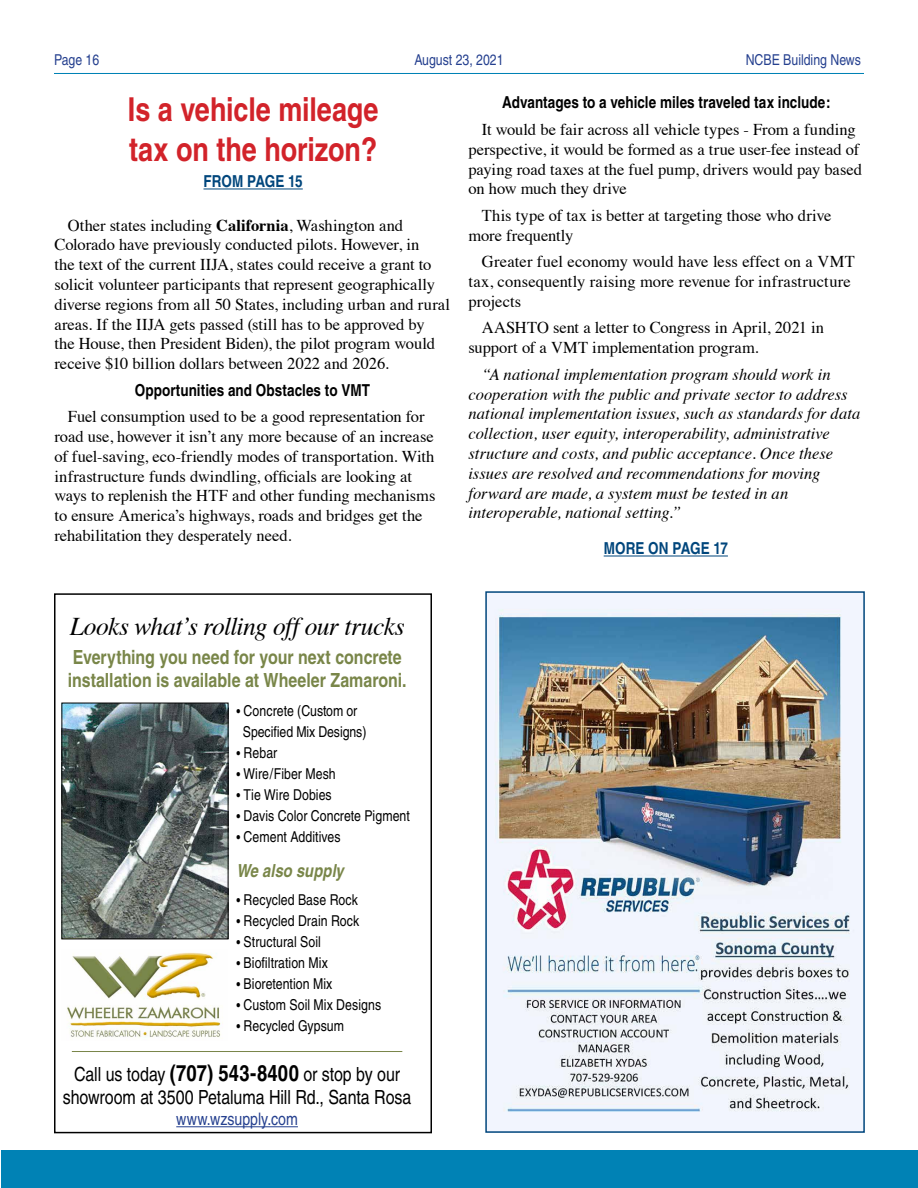
<style>
.page{position:relative;width:918px;height:1188px;background:#fff}
.page>*{position:absolute;margin:0;border:0;box-sizing:border-box;transform-origin:0 0}
.t1{font:700 condensed 33px/39.6px "Helvetica";letter-spacing:-.005em;color:#d2232a}
.t2{font:italic 25.5px "Times";letter-spacing:-.02em;color:#000}
.t3{font:700 condensed 19.5px/22.5px "Helvetica";color:#798649}
.t4{font:condensed 19.5px/23.4px "Helvetica";letter-spacing:-.005em;color:#000;text-align:center}
.t5{font:italic 700 condensed 18px "Helvetica";letter-spacing:.005em;color:#798649}
.t6{font:condensed 17.25px "Helvetica";color:#25408f}
.t7{font:16.5px/19.8px "Times";letter-spacing:-.005em;color:#000}
.t8{font:italic 16.5px/19.8px "Times";color:#000}
.t9{font:700 condensed 16.5px "Helvetica";color:#000}
.t10{font:700 condensed 16.5px "Helvetica";color:#00467c}
.t11{font:condensed 15px/21px "Helvetica";letter-spacing:.005em;color:#000}
.t12{font:condensed 15px "Helvetica";color:#25408f}
.s1{font-weight:700}
.s2{font-size:13.5px}
.s3{font-weight:700;font-size:22.5px}
</style>
<div class="page">
<div style="left:1px;top:1150px;width:917px;height:38px;background:#0082b5"></div>
<hr style="left:54px;top:73px;width:810px;height:1px;background:#0082b5">
<hr style="left:203px;top:189px;width:100px;height:1px;background:#00467c">
<hr style="left:604px;top:556px;width:124px;height:1px;background:#00467c">
<img style="left:488px;top:594px;width:374px;height:536px">
<div style="left:485px;top:591px;width:380px;height:542px;border:2px solid #00467c"></div>
<img style="left:64px;top:705px;width:162px;height:232px">
<div style="left:62px;top:703px;width:166px;height:236px;border:1px solid #000"></div>
<img style="left:67px;top:952px;width:156px;height:86px">
<hr style="left:176px;top:1126px;width:122px;height:1px;background:#25408f">
<hr style="left:72px;top:1051px;width:330px;height:1px;background:#798649">
<div style="left:54px;top:593px;width:378px;height:540px;border:2px solid #000"></div>
<p class="t12" style="left:54px;top:51px;width:47px">Page 16</p>
<p class="t12" style="left:414px;top:51px;width:91px">August 23, 2021</p>
<p class="t12" style="left:746px;top:51px;width:117px">NCBE Building News</p>
<h1 class="t1" style="left:128px;top:89px;width:252px">Is a vehicle mileage tax on the horizon?</h1>
<p class="t10" style="left:203px;top:171px;width:101px">FROM PAGE 15</p>
<p class="t7" style="left:54px;top:214px;width:397px;text-indent:13px">Other states including <span class="s1">California</span>, Washington and Colorado have previously conducted pilots. However, in<br>the text of the current IIJA, states could receive a grant to solicit volunteer participants that represent geographically diverse regions from all 50 States, including urban and rural areas. If the IIJA gets passed (still has to be approved by<br>the House, then President Biden), the pilot program would receive $10 billion dollars between 2022 and 2026.</p>
<p class="t9" style="left:135px;top:380px;width:237px">Opportunities and Obstacles to VMT</p>
<p class="t7" style="left:54px;top:405px;width:383px;text-indent:13px">Fuel consumption used to be a good representation for road use, however it isn’t any more because of an increase of fuel-saving, eco-friendly modes of transportation. With infrastructure funds dwindling, officials are looking at ways to replenish the HTF and other funding mechanisms to ensure America’s highways, roads and bridges get the rehabilitation they desperately need.</p>
<p class="t9" style="left:502px;top:93px;width:330px">Advantages to a vehicle miles traveled tax include:</p>
<p class="t7" style="left:468px;top:118px;width:395px;text-indent:13px">It would be fair across all vehicle types - From a funding perspective, it would be formed as a true user-fee instead of paying road taxes at the fuel pump, drivers would pay based on how much they drive</p>
<p class="t7" style="left:468px;top:204px;width:364px;text-indent:13px">This type of tax is better at targeting those who drive more frequently</p>
<p class="t7" style="left:468px;top:250px;width:388px;text-indent:13px">Greater fuel economy would have less effect on a VMT tax, consequently raising more revenue for infrastructure projects</p>
<p class="t7" style="left:468px;top:317px;width:357px;text-indent:13px">AASHTO sent a letter to Congress in April, 2021 in support of a VMT implementation program.</p>
<p class="t8" style="left:468px;top:363px;width:393px;text-indent:13px">“A national implementation program should work in cooperation with the public and private sector to address national implementation issues, such as standards for data collection, user equity, interoperability, administrative structure and costs, and public acceptance. Once these issues are resolved and recommendations for moving forward are made, a system must be tested in an interoperable, national setting.”</p>
<p class="t10" style="left:604px;top:538px;width:126px">MORE ON PAGE 17</p>
<h2 class="t2" style="left:70px;top:604px;width:337px">Looks what’s rolling off our trucks</h2>
<p class="t3" style="left:68px;top:646px;width:340px">Everything you need for your next concrete installation is available at Wheeler Zamaroni.</p>
<p class="t11" style="left:243px;top:700px;width:125px;text-indent:-7px"><span class="s2">•</span> Concrete (Custom or<br>Specified Mix Designs)</p>
<p class="t11" style="left:236px;top:742px;width:42px"><span class="s2">•</span> Rebar</p>
<p class="t11" style="left:236px;top:763px;width:101px"><span class="s2">•</span> Wire/Fiber Mesh</p>
<p class="t11" style="left:236px;top:784px;width:97px"><span class="s2">•</span> Tie Wire Dobies</p>
<p class="t11" style="left:236px;top:805px;width:175px"><span class="s2">•</span> Davis Color Concrete Pigment</p>
<p class="t11" style="left:236px;top:826px;width:106px"><span class="s2">•</span> Cement Additives</p>
<p class="t5" style="left:236px;top:860px;width:109px">We also supply</p>
<p class="t11" style="left:236px;top:889px;width:123px"><span class="s2">•</span> Recycled Base Rock</p>
<p class="t11" style="left:236px;top:910px;width:125px"><span class="s2">•</span> Recycled Drain Rock</p>
<p class="t11" style="left:236px;top:931px;width:86px"><span class="s2">•</span> Structural Soil</p>
<p class="t11" style="left:236px;top:952px;width:93px"><span class="s2">•</span> Biofiltration Mix</p>
<p class="t11" style="left:236px;top:973px;width:98px"><span class="s2">•</span> Bioretention Mix</p>
<p class="t11" style="left:236px;top:994px;width:146px"><span class="s2">•</span> Custom Soil Mix Designs</p>
<p class="t11" style="left:236px;top:1015px;width:109px"><span class="s2">•</span> Recycled Gypsum</p>
<p class="t4" style="left:63px;top:1062px;width:350px">Call us today <span class="s3">(707) 543-8400</span> or stop by our showroom at 3500 Petaluma Hill Rd., Santa Rosa</p>
<p class="t6" style="left:176px;top:1109px;width:123px">www.wzsupply.com</p>
</div>
